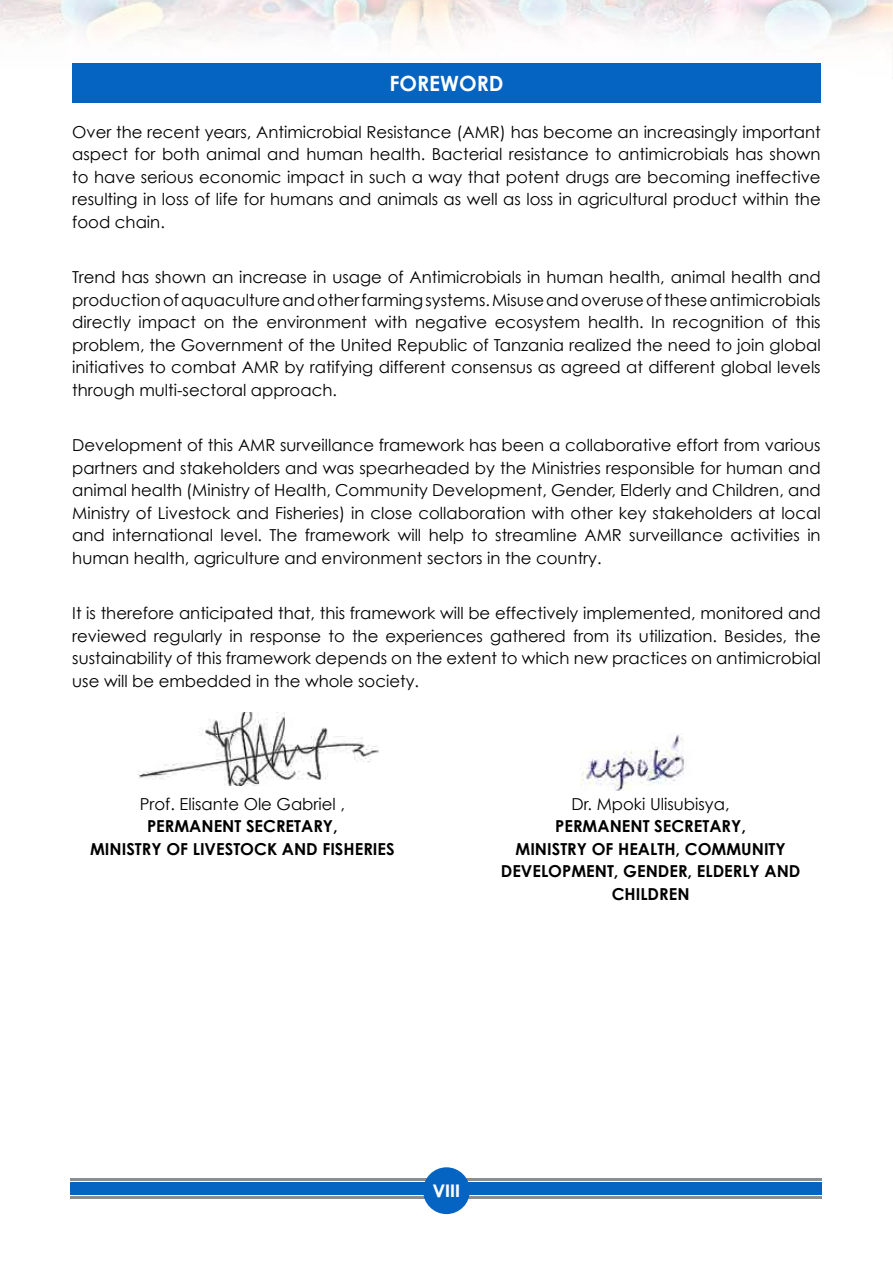
<style>
.page{position:relative;width:893px;height:1263px;background:#fff}
.page>*{position:absolute;margin:0;border:0;box-sizing:border-box;transform-origin:0 0}
.t1{font:700 21px "Century Gothic";color:#fff}
.t2{font:700 19.5px "Tw Cen";color:#fff}
.t3{font:16.5px/22.5px "Century Gothic";color:#000;text-align:justify}
.t4{font:700 16.5px/22.5px "Century Gothic";color:#000;text-align:center}
</style>
<div class="page">
<div style="left:71px;top:1182px;width:751px;height:13px;background:#0563c1"></div>
<hr style="left:71px;top:1179px;width:751px;height:2px;background:#000">
<hr style="left:71px;top:1196px;width:751px;height:2px;background:#000">
<img style="left:892px;top:0;width:1px;height:79px">
<img style="left:0;top:0;width:892px;height:64px">
<div style="left:423px;top:1167px;width:47px;height:47px;background:#0563c1;border-radius:50%"></div>
<img style="left:139px;top:712px;width:240px;height:74px">
<div style="left:72px;top:64px;width:749px;height:39px;background:#0563c1"></div>
<img style="left:580px;top:733px;width:104px;height:58px">
<p class="t1" style="left:389px;top:70px;width:116px">FOREWORD</p>
<p class="t3" style="left:72px;top:120px;width:750px">Over the recent years, Antimicrobial Resistance (AMR) has become an increasingly important aspect for both animal and human health. Bacterial resistance to antimicrobials has shown to have serious economic impact in such a way that potent drugs are becoming ineffective resulting in loss of life for humans and animals as well as loss in agricultural product within the food chain.</p>
<p class="t3" style="left:72px;top:266px;width:750px">Trend has shown an increase in usage of Antimicrobials in human health, animal health and production of aquaculture and other farming systems. Misuse and overuse of these antimicrobials directly impact on the environment with negative ecosystem health. In recognition of this problem, the Government of the United Republic of Tanzania realized the need to join global initiatives to combat AMR by ratifying different consensus as agreed at different global levels through multi-sectoral approach.</p>
<p class="t3" style="left:72px;top:434px;width:750px">Development of this AMR surveillance framework has been a collaborative effort from various partners and stakeholders and was spearheaded by the Ministries responsible for human and animal health (Ministry of Health, Community Development, Gender, Elderly and Children, and Ministry of Livestock and Fisheries) in close collaboration with other key stakeholders at local and international level. The framework will help to streamline AMR surveillance activities in human health, agriculture and environment sectors in the country.</p>
<p class="t3" style="left:72px;top:602px;width:750px">It is therefore anticipated that, this framework will be effectively implemented, monitored and reviewed regularly in response to the experiences gathered from its utilization. Besides, the sustainability of this framework depends on the extent to which new practices on antimicrobial use will be embedded in the whole society.</p>
<p class="t3" style="left:140px;top:792px;width:207px">Prof. Elisante Ole Gabriel ,</p>
<p class="t4" style="left:90px;top:815px;width:306px">PERMANENT SECRETARY,<br>MINISTRY OF LIVESTOCK AND FISHERIES</p>
<p class="t3" style="left:572px;top:792px;width:160px">Dr. Mpoki Ulisubisya,</p>
<p class="t4" style="left:501px;top:815px;width:301px">PERMANENT SECRETARY,<br>MINISTRY OF HEALTH, COMMUNITY<br>DEVELOPMENT, GENDER, ELDERLY AND<br>CHILDREN</p>
<p class="t2" style="left:433px;top:1179px;width:29px">viii</p>
</div>
